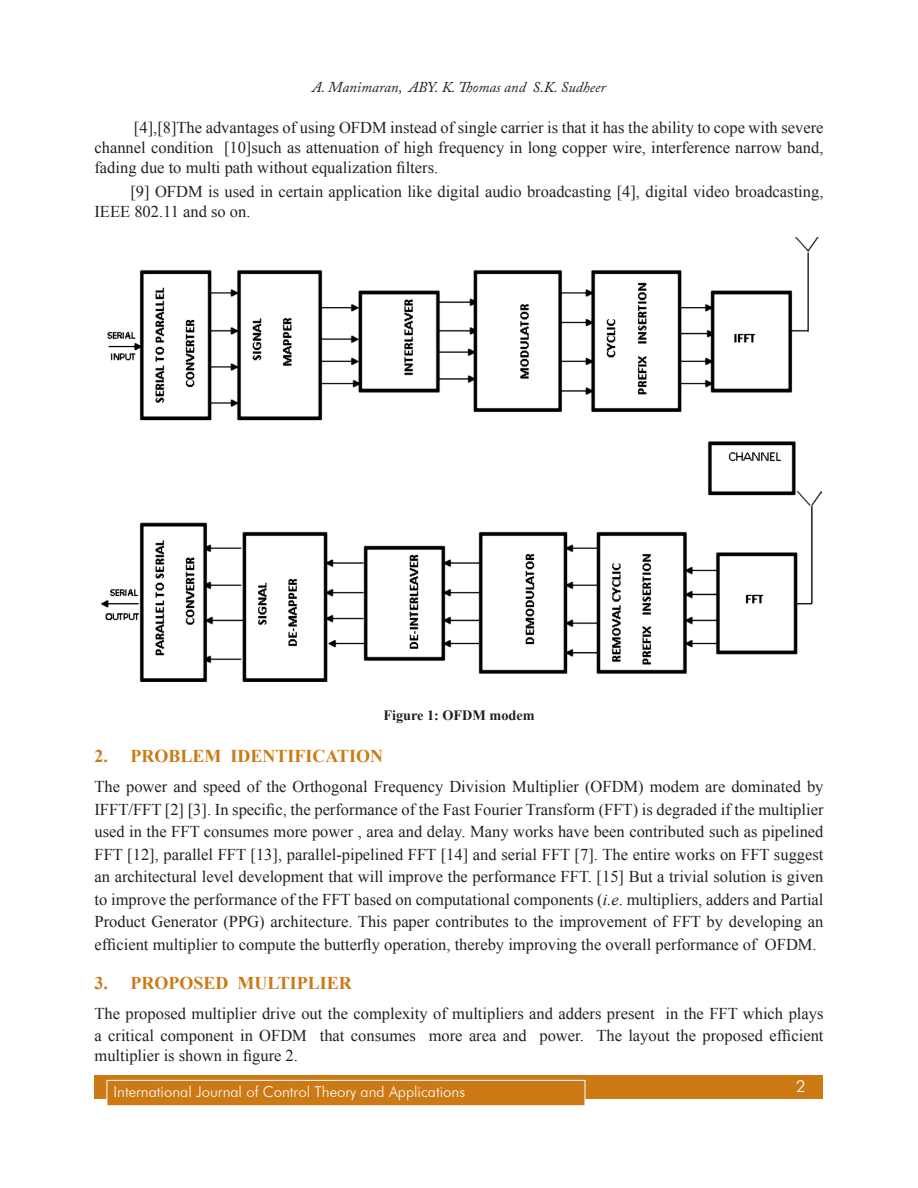
<style>
.page{position:relative;width:918px;height:1188px;background:#fff}
.page>*{position:absolute;margin:0;border:0;box-sizing:border-box;transform-origin:0 0}
.t1{font:700 18px "Times New Roman";color:#cb7a16}
.Left_Body_text{font:16.5px/22.5px "Times New Roman";color:#231f20;text-align:justify}
.Body_text{font:16.5px/19.8px "Times New Roman";color:#231f20;text-align:justify}
.t2{font:300 16.5px "Futura BT";color:#fff}
.t3{font:300 15px "Futura BT";color:#fff}
.Top__Folio{font:italic 15px "Adobe Caslon Pro";color:#231f20}
.Figure{font:700 14.25px "Times New Roman";color:#231f20}
.s1{font-style:italic}
</style>
<div class="page">
<div style="left:94px;top:1075px;width:730px;height:23px;background:#cb7a16"></div>
<div style="left:107px;top:1080px;width:478px;height:26px;background:#cb7a16;border:1px solid #fff"></div>
<img style="left:101px;top:238px;width:720px;height:443px">
<p class="Top__Folio" style="left:312px;top:78px;width:295px">A. Manimaran, ABY. K. Thomas and S.K. Sudheer</p>
<p class="Body_text" style="left:94px;top:117px;width:731px;text-indent:39px">[4],[8]The advantages of using OFDM instead of single carrier is that it has the ability to cope with severe channel condition [10]such as attenuation of high frequency in long copper wire, interference narrow band, fading due to multi path without equalization filters.</p>
<p class="Body_text" style="left:94px;top:181px;width:731px;text-indent:36px">[9] OFDM is used in certain application like digital audio broadcasting [4], digital video broadcasting,<br>IEEE 802.11 and so on.</p>
<p class="Figure" style="left:383px;top:705px;width:153px">Figure 1: OFDM modem</p>
<p class="t1" style="left:94px;top:743px;width:290px">2. PROBLEM IDENTIFICATION</p>
<p class="Left_Body_text" style="left:94px;top:775px;width:731px">The power and speed of the Orthogonal Frequency Division Multiplier (OFDM) modem are dominated by IFFT/FFT [2] [3]. In specific, the performance of the Fast Fourier Transform (FFT) is degraded if the multiplier used in the FFT consumes more power , area and delay. Many works have been contributed such as pipelined FFT [12], parallel FFT [13], parallel-pipelined FFT [14] and serial FFT [7]. The entire works on FFT suggest an architectural level development that will improve the performance FFT. [15] But a trivial solution is given to improve the performance of the FFT based on computational components (<span class="s1">i.e</span>. multipliers, adders and Partial Product Generator (PPG) architecture. This paper contributes to the improvement of FFT by developing an efficient multiplier to compute the butterfly operation, thereby improving the overall performance of OFDM.</p>
<p class="t1" style="left:94px;top:970px;width:259px">3. PROPOSED MULTIPLIER</p>
<p class="Left_Body_text" style="left:94px;top:1002px;width:731px">The proposed multiplier drive out the complexity of multipliers and adders present in the FFT which plays a critical component in OFDM that consumes more area and power. The layout the proposed efficient</p>
<p class="Left_Body_text" style="left:94px;top:1044px;width:205px">multiplier is shown in figure 2.</p>
<p class="t3" style="left:114px;top:1082px;width:353px">International Journal of Control Theory and Applications</p>
<p class="t2" style="left:796px;top:1076px;width:11px">2</p>
</div>
